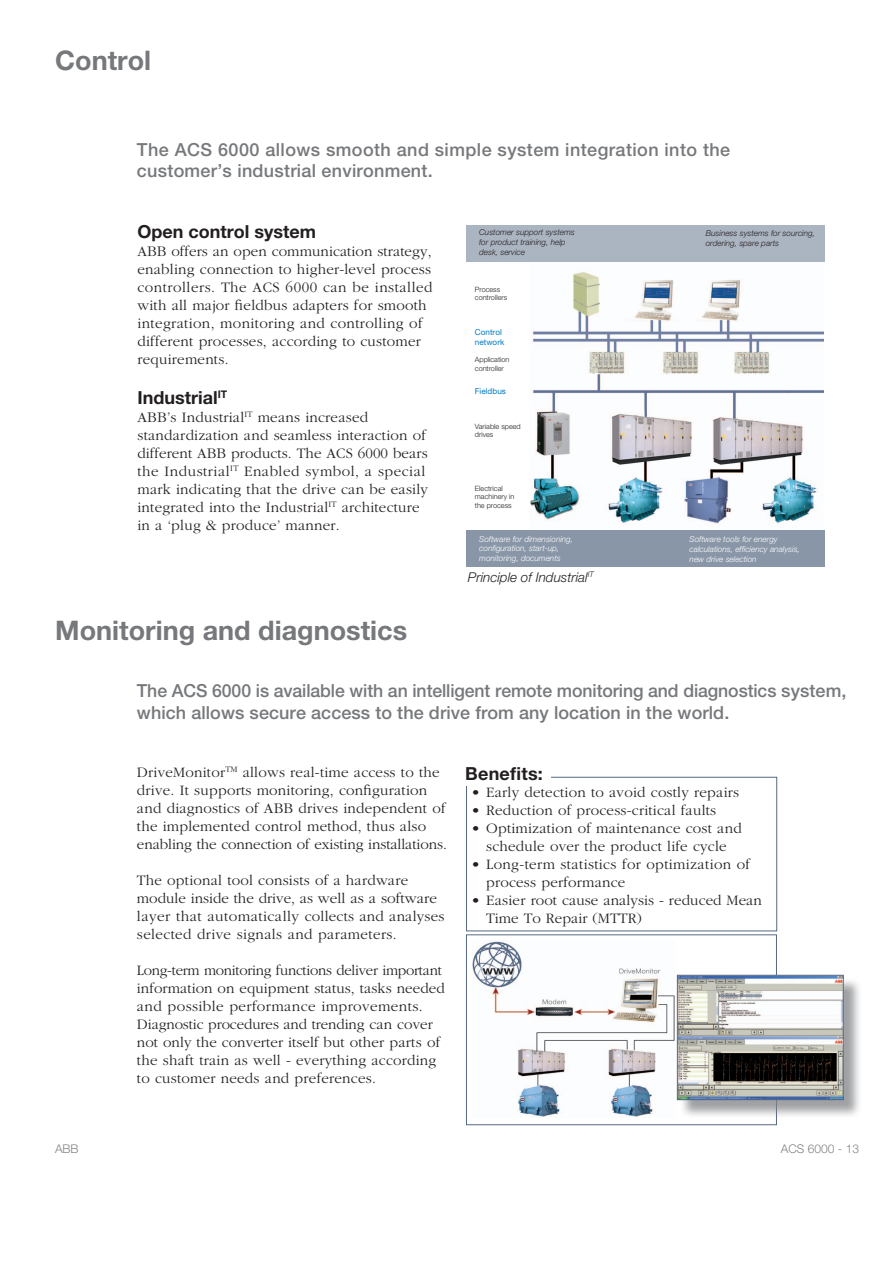
<style>
.page{position:relative;width:893px;height:1263px;background:#fff}
.page>*{position:absolute;margin:0;border:0;box-sizing:border-box;transform-origin:0 0}
.E_Titel_1_-2{font:700 27px "Helvetica Neue";color:#76787b}
.Leadtext{font:500 18px/21.6px "Helvetica Neue";letter-spacing:.005em;color:#76787b}
.Leadtext-2{font:500 18px/21.6px "Helvetica Neue";letter-spacing:.025em;color:#76787b}
.E_Titel_3{font:700 18px "Helvetica Neue";color:#231f20}
.E_Aufzählung{font:700 18px "Helvetica Neue";letter-spacing:.015em;color:#231f20}
.E_Fließtext{font:300 15px/18px "Garamond";letter-spacing:.015em;color:#231f20}
.E_Bildlegende{font:italic 300 13.5px "Helvetica Neue";color:#231f20}
.t1{font:300 12px "Helvetica Neue";color:#808285}
.E_Bildlegende-2{font:italic 300 8.25px/9.8px "Helvetica Neue";color:#fff}
.E_Bildlegende-3{font:italic 300 8.25px/9.8px "Helvetica Neue";color:#231f20}
.E_Bildlegende-4{font:8.25px "Helvetica Neue";color:#007ac2}
.E_Bildlegende-5{font:300 7.2px/8.7px "Helvetica Neue";color:#231f20}
</style>
<div class="page">
<img style="left:530px;top:272px;width:293px;height:252px">
<div style="left:466px;top:225px;width:359px;height:36px;background:#abb4c1"></div>
<div style="left:466px;top:530px;width:359px;height:37px;background:#8996a8"></div>
<div style="left:466px;top:934px;width:311px;height:191px;border:1px solid #576983"></div>
<div style="left:466px;top:777px;width:311px;height:154px;border:1px solid #576983"></div>
<div style="left:465px;top:766px;width:86px;height:20px;background:#fff"></div>
<img style="left:472px;top:941px;width:203px;height:177px">
<div style="left:679px;top:977px;width:183px;height:141px;background:#808285;opacity:.75"></div>
<img style="left:679px;top:977px;width:163px;height:121px">
<div style="left:677px;top:975px;width:167px;height:125px;border:1px solid #576983"></div>
<p class="E_Titel_1_-2" style="left:55px;top:44px;width:97px">Control</p>
<p class="Leadtext-2" style="left:137px;top:138px;width:595px">The ACS 6000 allows smooth and simple system integration into the customer’s industrial environment.</p>
<p class="E_Titel_3" style="left:137px;top:221px;width:180px">Open control system</p>
<p class="E_Fließtext" style="left:137px;top:243px;width:297px">ABB offers an open communication strategy, enabling connection to higher-level process controllers. The ACS 6000 can be installed with all major fieldbus adapters for smooth integration, monitoring and controlling of different processes, according to customer requirements.</p>
<p class="E_Titel_3" style="left:137px;top:386px;width:91px">Industrial<sup>IT</sup></p>
<p class="E_Fließtext" style="left:137px;top:409px;width:292px">ABB’s Industrial<sup>IT</sup> means increased standardization and seamless interaction of different ABB products. The ACS 6000 bears the Industrial<sup>IT</sup> Enabled symbol, a special mark indicating that the drive can be easily integrated into the Industrial<sup>IT</sup> architecture in a ‘plug &amp; produce’ manner.</p>
<p class="E_Bildlegende-3" style="left:479px;top:227px;width:97px">Customer support systems for product training, help desk, service</p>
<p class="E_Bildlegende-3" style="left:706px;top:228px;width:111px">Business systems for sourcing, ordering, spare parts</p>
<p class="E_Bildlegende-5" style="left:475px;top:285px;width:34px">Process controllers</p>
<p class="E_Bildlegende-4" style="left:475px;top:327px;width:28px">Control</p>
<p class="E_Bildlegende-4" style="left:475px;top:337px;width:31px">network</p>
<p class="E_Bildlegende-5" style="left:475px;top:355px;width:36px">Application controller</p>
<p class="E_Bildlegende-4" style="left:475px;top:386px;width:33px">Fieldbus</p>
<p class="E_Bildlegende-5" style="left:475px;top:421px;width:47px">Variable speed drives</p>
<p class="E_Bildlegende-5" style="left:475px;top:483px;width:41px">Electrical machinery in the process</p>
<p class="E_Bildlegende-2" style="left:479px;top:534px;width:95px">Software for dimensioning, configuration, start-up, monitoring, documents</p>
<p class="E_Bildlegende-2" style="left:690px;top:534px;width:112px">Software tools for energy calculations, efficiency analysis, new drive selection</p>
<p class="E_Bildlegende" style="left:468px;top:569px;width:127px">Principle of Industrial<sup>IT</sup></p>
<p class="E_Titel_1_-2" style="left:55px;top:613px;width:353px">Monitoring and diagnostics</p>
<p class="Leadtext" style="left:137px;top:680px;width:711px">The ACS 6000 is available with an intelligent remote monitoring and diagnostics system, which allows secure access to the drive from any location in the world.</p>
<p class="E_Fließtext" style="left:137px;top:763px;width:311px">DriveMonitor<sup>TM</sup> allows real-time access to the drive. It supports monitoring, configuration and diagnostics of ABB drives independent of the implemented control method, thus also enabling the connection of existing installations.</p>
<p class="E_Fließtext" style="left:137px;top:871px;width:309px">The optional tool consists of a hardware module inside the drive, as well as a software layer that automatically collects and analyses selected drive signals and parameters.</p>
<p class="E_Fließtext" style="left:137px;top:961px;width:309px">Long-term monitoring functions deliver important information on equipment status, tasks needed and possible performance improvements.<br>Diagnostic procedures and trending can cover not only the converter itself but other parts of the shaft train as well - everything according to customer needs and preferences.</p>
<p class="E_Aufzählung" style="left:465px;top:762px;width:79px">Benefits:</p>
<p class="E_Fließtext" style="left:471px;top:784px;width:270px">• Early detection to avoid costly repairs</p>
<p class="E_Fließtext" style="left:471px;top:802px;width:247px">• Reduction of process-critical faults</p>
<p class="E_Fließtext" style="left:471px;top:820px;width:272px;text-align:center">• Optimization of maintenance cost and schedule over the product life cycle</p>
<p class="E_Fließtext" style="left:486px;top:856px;width:265px;text-indent:-15px">• Long-term statistics for optimization of process performance</p>
<p class="E_Fließtext" style="left:486px;top:892px;width:277px;text-indent:-15px">• Easier root cause analysis - reduced Mean<br>Time To Repair (MTTR)</p>
<p class="t1" style="left:55px;top:1142px;width:25px">ABB</p>
<p class="t1" style="left:781px;top:1142px;width:80px">ACS 6000 - 13</p>
</div>
